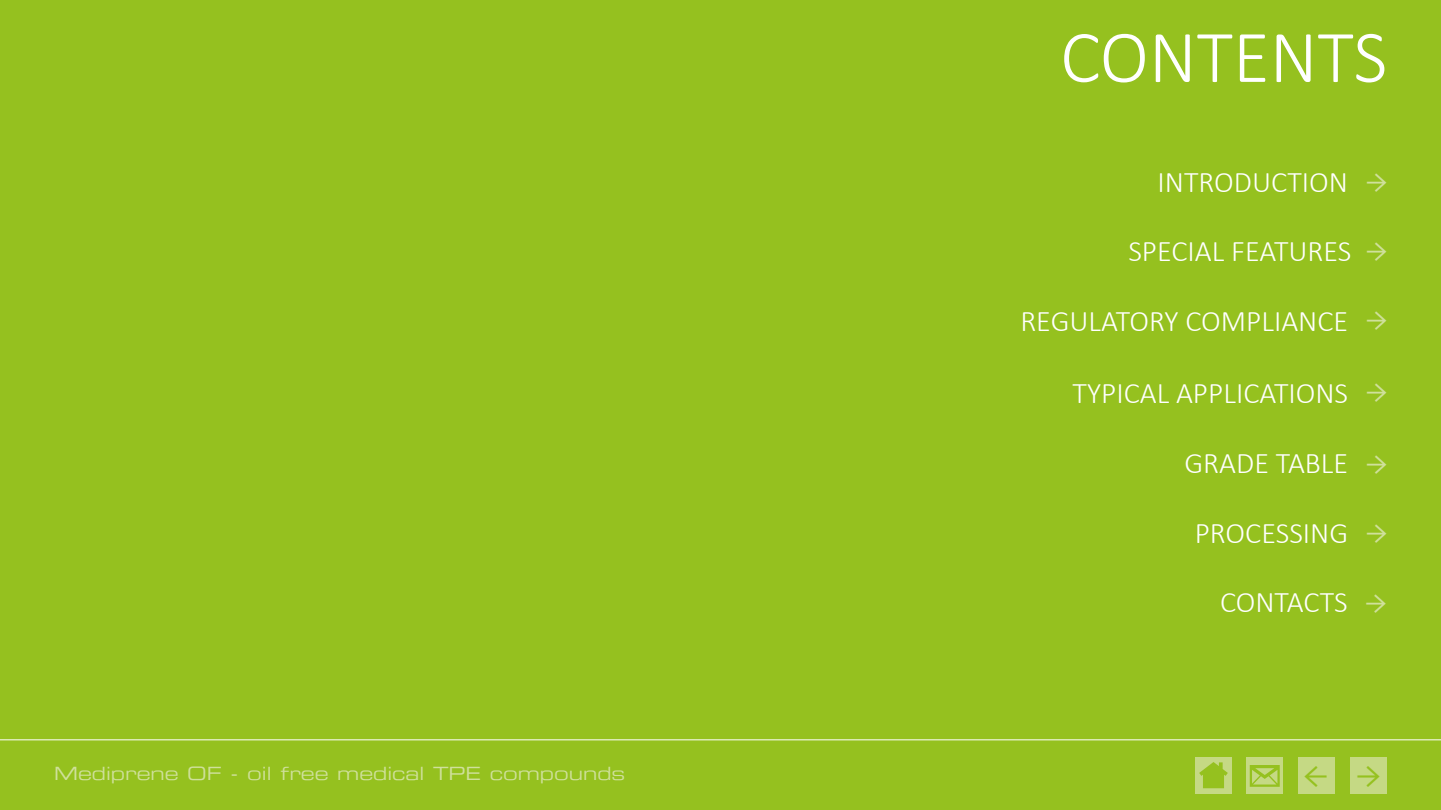
<style>
.page{position:relative;width:1441px;height:810px;background:#fff}
.page>*{position:absolute;margin:0;border:0;box-sizing:border-box;transform-origin:0 0}
.t1{font:300 75px "Calibri";color:#fff}
.t2{font:37.5px "Minion Pro";color:#95c11f}
.t3{font:300 30px "Calibri";color:#fff}
.t4{font:18px "Eurostile Extended Two";color:#cfe09b}
</style>
<div class="page">
<div style="left:0;top:0;width:1440px;height:810px;background:#95c11f"></div>
<div style="left:1297px;top:757px;width:37px;height:37px;background:#c5d984"></div>
<div style="left:1349px;top:757px;width:37px;height:37px;background:#c5d984"></div>
<hr style="left:0;top:739px;width:1440px;height:1px;background:#fff">
<div style="left:1246px;top:757px;width:37px;height:37px;background:#c5d984"></div>
<svg style="left:1249px;top:765px;width:30px;height:22px"></svg>
<div style="left:1195px;top:757px;width:37px;height:37px;background:#c5d984"></div>
<svg style="left:1199px;top:762px;width:28px;height:26px"></svg>
<h1 class="t1" style="left:1060px;top:10px;width:328px">CONTENTS</h1>
<p class="t3" style="left:1157px;top:163px;width:192px">INTRODUCTION</p>
<p class="t3" style="left:1128px;top:232px;width:225px">SPECIAL FEATURES</p>
<p class="t3" style="left:1020px;top:302px;width:329px">REGULATORY COMPLIANCE</p>
<p class="t3" style="left:1072px;top:375px;width:277px">TYPICAL APPLICATIONS</p>
<p class="t3" style="left:1184px;top:445px;width:165px">GRADE TABLE</p>
<p class="t3" style="left:1194px;top:514px;width:155px">PROCESSING</p>
<p class="t3" style="left:1219px;top:584px;width:129px">CONTACTS</p>
<p class="t4" style="left:54px;top:761px;width:573px">Mediprene OF - oil free medical TPE compounds</p>
<p class="t2" style="left:1303px;top:749px;width:26px">←</p>
</div>
